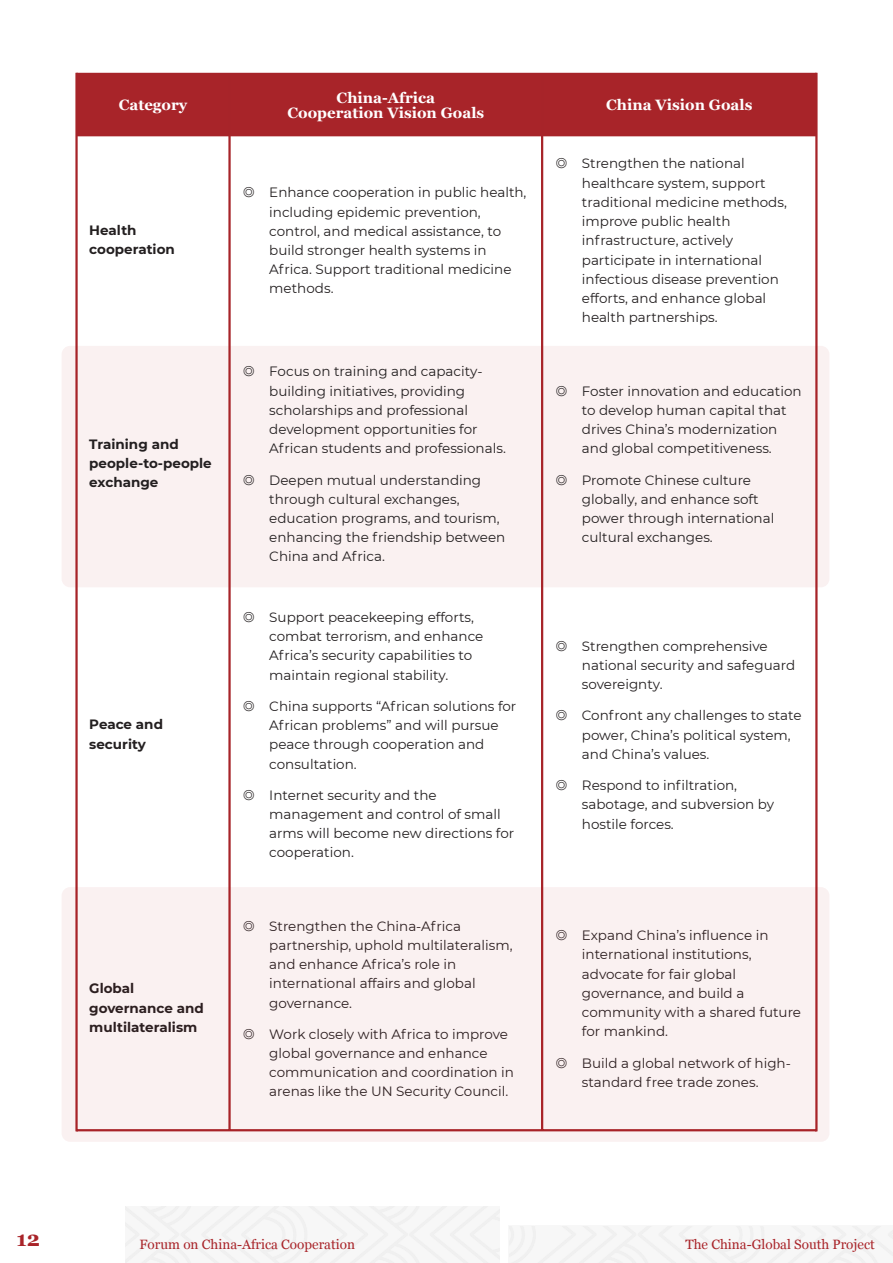
<style>
.page{position:relative;width:893px;height:1263px;background:#fff}
.page>*{position:absolute;margin:0;border:0;box-sizing:border-box;transform-origin:0 0}
.t1{font:700 21px "Georgia";color:#a92429}
.t2{font:700 15px/15px "Georgia";color:#fff;text-align:center}
.t3{font:13.5px/19.2px "Montserrat";color:#231f20}
.t4{font:700 13.5px/19.2px "Montserrat";color:#231f20}
.t5{font:13.5px "Georgia";color:#a92429}
.s1{font-family:"Ping Fang SC"}
</style>
<div class="page">
<div style="left:62px;top:346px;width:767px;height:241px;background:#faf1f1;border-radius:9px"></div>
<div style="left:77px;top:74px;width:739px;height:62px;background:#a82429"></div>
<hr style="left:75px;top:73px;width:3px;height:1058px;background:#a72429">
<hr style="left:815px;top:73px;width:3px;height:1058px;background:#a72429">
<hr style="left:228px;top:74px;width:3px;height:1056px;background:#a72429">
<hr style="left:541px;top:74px;width:2px;height:1056px;background:#a72429">
<hr style="left:77px;top:73px;width:739px;height:2px;background:#a72429">
<div style="left:62px;top:887px;width:767px;height:255px;background:#faf1f1;border-radius:9px"></div>
<p class="t2" style="left:119px;top:99px;width:70px">Category</p>
<p class="t2" style="left:287px;top:91px;width:198px">China-Africa<br>Cooperation Vision Goals</p>
<p class="t2" style="left:606px;top:99px;width:148px">China Vision Goals</p>
<p class="t4" style="left:89px;top:220px;width:87px">Health cooperation</p>
<p class="t4" style="left:89px;top:434px;width:124px">Training and people-to-people exchange</p>
<p class="t4" style="left:89px;top:715px;width:75px">Peace and security</p>
<p class="t4" style="left:89px;top:979px;width:116px">Global governance and multilateralism</p>
<p class="t3" style="left:269px;top:183px;width:259px;text-indent:-27px"><span class="s1">◎</span> Enhance cooperation in public health, including epidemic prevention, control, and medical assistance, to build stronger health systems in<br>Africa. Support traditional medicine methods.</p>
<p class="t3" style="left:269px;top:362px;width:238px;text-indent:-27px"><span class="s1">◎</span> Focus on training and capacity&shy;building initiatives, providing scholarships and professional development opportunities for African students and professionals.</p>
<p class="t3" style="left:269px;top:470px;width:237px;text-indent:-27px"><span class="s1">◎</span> Deepen mutual understanding through cultural exchanges, education programs, and tourism, enhancing the friendship between<br>China and Africa.</p>
<p class="t3" style="left:269px;top:607px;width:216px;text-indent:-27px"><span class="s1">◎</span> Support peacekeeping efforts, combat terrorism, and enhance<br>Africa’s security capabilities to maintain regional stability.</p>
<p class="t3" style="left:269px;top:696px;width:249px;text-indent:-27px"><span class="s1">◎</span> China supports “African solutions for<br>African problems” and will pursue peace through cooperation and consultation.</p>
<p class="t3" style="left:269px;top:785px;width:246px;text-indent:-27px"><span class="s1">◎</span> Internet security and the management and control of small arms will become new directions for cooperation.</p>
<p class="t3" style="left:269px;top:916px;width:245px;text-indent:-27px"><span class="s1">◎</span> Strengthen the China-Africa partnership, uphold multilateralism, and enhance Africa’s role in international affairs and global governance.</p>
<p class="t3" style="left:269px;top:1024px;width:246px;text-indent:-27px"><span class="s1">◎</span> Work closely with Africa to improve global governance and enhance communication and coordination in arenas like the UN Security Council.</p>
<p class="t3" style="left:582px;top:154px;width:207px;text-indent:-27px"><span class="s1">◎</span> Strengthen the national healthcare system, support traditional medicine methods, improve public health infrastructure, actively participate in international infectious disease prevention efforts, and enhance global health partnerships.</p>
<p class="t3" style="left:582px;top:381px;width:221px;text-indent:-27px"><span class="s1">◎</span> Foster innovation and education to develop human capital that drives China’s modernization and global competitiveness.</p>
<p class="t3" style="left:582px;top:470px;width:194px;text-indent:-27px"><span class="s1">◎</span> Promote Chinese culture globally, and enhance soft power through international cultural exchanges.</p>
<p class="t3" style="left:582px;top:636px;width:215px;text-indent:-27px"><span class="s1">◎</span> Strengthen comprehensive national security and safeguard sovereignty.</p>
<p class="t3" style="left:582px;top:706px;width:221px;text-indent:-27px"><span class="s1">◎</span> Confront any challenges to state power, China’s political system, and China’s values.</p>
<p class="t3" style="left:582px;top:776px;width:194px;text-indent:-27px"><span class="s1">◎</span> Respond to infiltration, sabotage, and subversion by hostile forces.</p>
<p class="t3" style="left:582px;top:926px;width:221px;text-indent:-27px"><span class="s1">◎</span> Expand China’s influence in international institutions, advocate for fair global governance, and build a community with a shared future for mankind.</p>
<p class="t3" style="left:555px;top:1053px;width:237px;text-align:center"><span class="s1">◎</span> Build a global network of high&shy;standard free trade zones.</p>
<h1 class="t1" style="left:17px;top:1230px;width:25px">12</h1>
<p class="t5" style="left:140px;top:1239px;width:217px">Forum on China-Africa Cooperation</p>
<p class="t5" style="left:685px;top:1239px;width:191px">The China-Global South Project</p>
</div>
